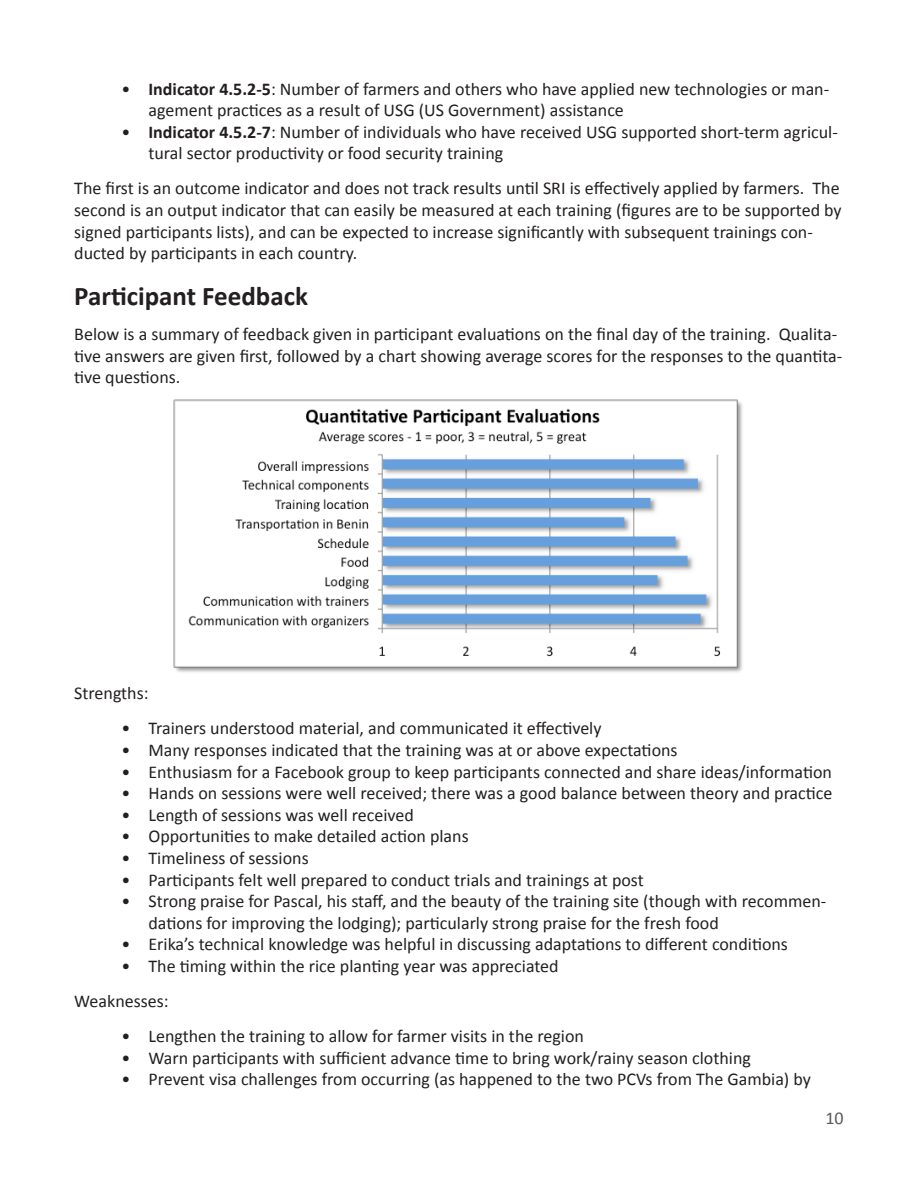
<style>
.page{position:relative;width:918px;height:1188px;background:#fff}
.page>*{position:absolute;margin:0;border:0;box-sizing:border-box;transform-origin:0 0}
.t1{font:700 27px "Calibri";color:#231f20}
.t2{font:18px/21.6px "Calibri";color:#231f20}
.t3{font:18px "Calibri";color:#57585a}
.s1{font-weight:700}
</style>
<div class="page">
<img style="left:173px;top:399px;width:570px;height:273px">
<p class="t2" style="left:148px;top:77px;width:682px;text-indent:-27px">• <span class="s1">Indicator 4.5.2-5</span>: Number of farmers and others who have applied new technologies or man&shy;agement practices as a result of USG (US Government) assistance</p>
<p class="t2" style="left:148px;top:120px;width:691px;text-indent:-27px">• <span class="s1">Indicator 4.5.2-7</span>: Number of individuals who have received USG supported short-term agricul&shy;tural sector productivity or food security training</p>
<p class="t2" style="left:74px;top:177px;width:769px">The first is an outcome indicator and does not track results until SRI is effectively applied by farmers. The second is an output indicator that can easily be measured at each training (figures are to be supported by signed participants lists), and can be expected to increase significantly with subsequent trainings con&shy;ducted by participants in each country.</p>
<p class="t1" style="left:74px;top:279px;width:235px">Participant Feedback</p>
<p class="t2" style="left:74px;top:323px;width:770px">Below is a summary of feedback given in participant evaluations on the final day of the training. Qualita&shy;tive answers are given first, followed by a chart showing average scores for the responses to the quantita&shy;tive questions.</p>
<p class="t2" style="left:74px;top:682px;width:76px">Strengths:</p>
<p class="t2" style="left:122px;top:717px;width:482px">• Trainers understood material, and communicated it effectively</p>
<p class="t2" style="left:122px;top:738px;width:558px">• Many responses indicated that the training was at or above expectations</p>
<p class="t2" style="left:122px;top:760px;width:712px">• Enthusiasm for a Facebook group to keep participants connected and share ideas/information</p>
<p class="t2" style="left:122px;top:782px;width:712px">• Hands on sessions were well received; there was a good balance between theory and practice</p>
<p class="t2" style="left:122px;top:803px;width:294px">• Length of sessions was well received</p>
<p class="t2" style="left:122px;top:825px;width:349px">• Opportunities to make detailed action plans</p>
<p class="t2" style="left:122px;top:846px;width:189px">• Timeliness of sessions</p>
<p class="t2" style="left:122px;top:868px;width:524px">• Participants felt well prepared to conduct trials and trainings at post</p>
<p class="t2" style="left:148px;top:890px;width:679px;text-indent:-27px">• Strong praise for Pascal, his staff, and the beauty of the training site (though with recommen&shy;dations for improving the lodging); particularly strong praise for the fresh food</p>
<p class="t2" style="left:122px;top:933px;width:668px">• Erika’s technical knowledge was helpful in discussing adaptations to different conditions</p>
<p class="t2" style="left:122px;top:954px;width:439px">• The timing within the rice planting year was appreciated</p>
<p class="t2" style="left:74px;top:989px;width:96px">Weaknesses:</p>
<p class="t2" style="left:122px;top:1025px;width:464px">• Lengthen the training to allow for farmer visits in the region</p>
<p class="t2" style="left:122px;top:1046px;width:631px">• Warn participants with sufficient advance time to bring work/rainy season clothing</p>
<p class="t2" style="left:122px;top:1068px;width:691px">• Prevent visa challenges from occurring (as happened to the two PCVs from The Gambia) by</p>
<p class="t3" style="left:826px;top:1107px;width:20px">10</p>
</div>
